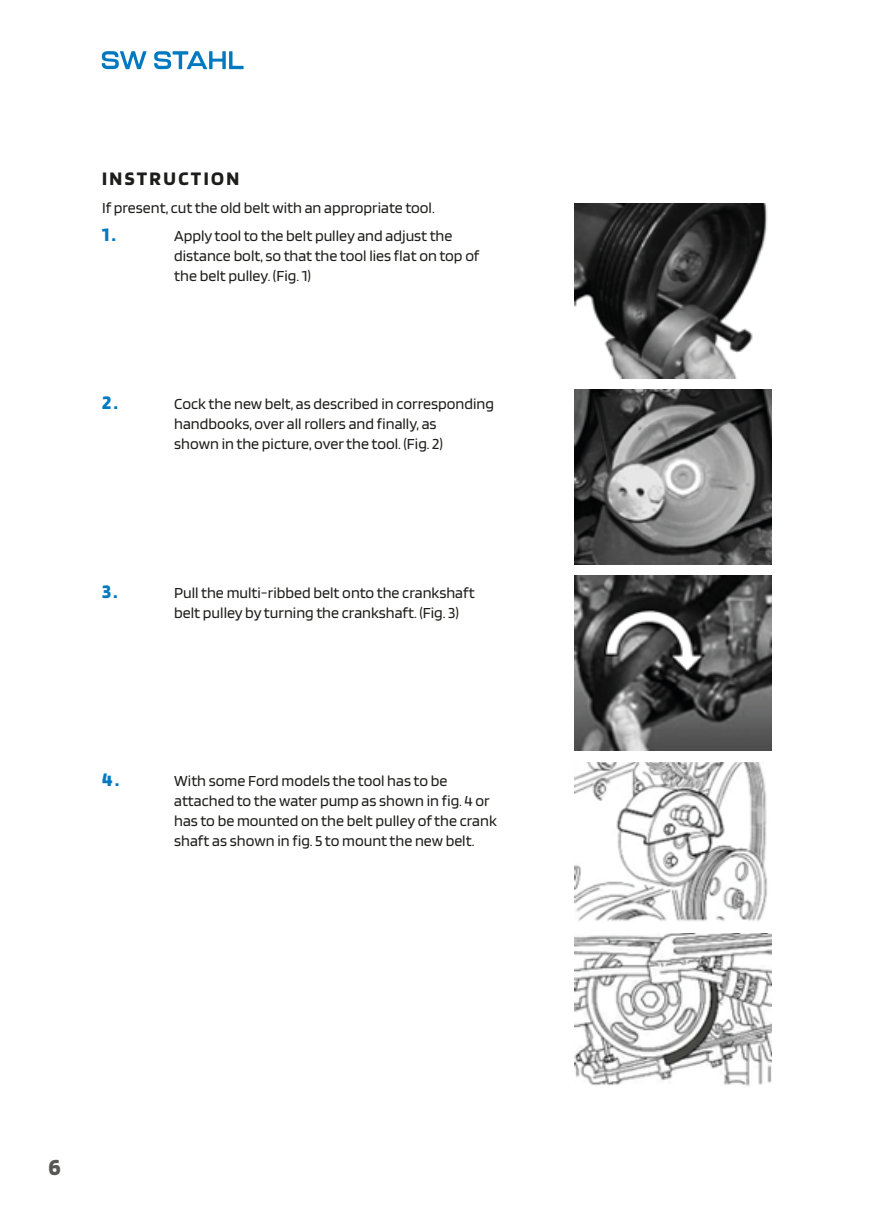
<style>
.page{position:relative;width:874px;height:1225px;background:#fff}
.page>*{position:absolute;margin:0;border:0;box-sizing:border-box;transform-origin:0 0}
.t1{font:700 24px "Blinker";color:#575756}
.t2{font:700 20px "Blinker";letter-spacing:.12em;color:#1d1d1b}
.t3{font:700 20px "Blinker";color:#0079c1}
.t4{font:16px/20px "Blinker";color:#1d1d1b}
</style>
<div class="page">
<img style="left:574px;top:203px;width:194px;height:175px">
<img style="left:574px;top:389px;width:197px;height:175px">
<img style="left:574px;top:576px;width:197px;height:175px">
<img style="left:574px;top:762px;width:193px;height:159px">
<img style="left:574px;top:933px;width:197px;height:154px">
<svg style="left:154px;top:51px;width:89px;height:18px"></svg>
<svg style="left:102px;top:51px;width:44px;height:18px"></svg>
<p class="t2" style="left:102px;top:168px;width:138px">INSTRUCTION</p>
<p class="t4" style="left:102px;top:198px;width:334px">If present, cut the old belt with an appropriate tool.</p>
<p class="t3" style="left:102px;top:224px;width:15px">1.</p>
<p class="t4" style="left:174px;top:226px;width:307px">Apply tool to the belt pulley and adjust the distance bolt, so that the tool lies flat on top of the belt pulley. (Fig. 1)</p>
<p class="t3" style="left:102px;top:392px;width:17px">2.</p>
<p class="t4" style="left:174px;top:394px;width:321px">Cock the new belt, as described in corresponding handbooks, over all rollers and finally, as<br>shown in the picture, over the tool. (Fig. 2)</p>
<p class="t3" style="left:102px;top:580px;width:17px">3.</p>
<p class="t4" style="left:174px;top:582px;width:302px">Pull the multi-ribbed belt onto the crankshaft belt pulley by turning the crankshaft. (Fig. 3)</p>
<p class="t3" style="left:102px;top:768px;width:18px">4.</p>
<p class="t4" style="left:174px;top:770px;width:324px">With some Ford models the tool has to be attached to the water pump as shown in fig. 4 or has to be mounted on the belt pulley of the crank shaft as shown in fig. 5 to mount the new belt.</p>
<h1 class="t1" style="left:48px;top:1154px;width:14px">6</h1>
</div>
